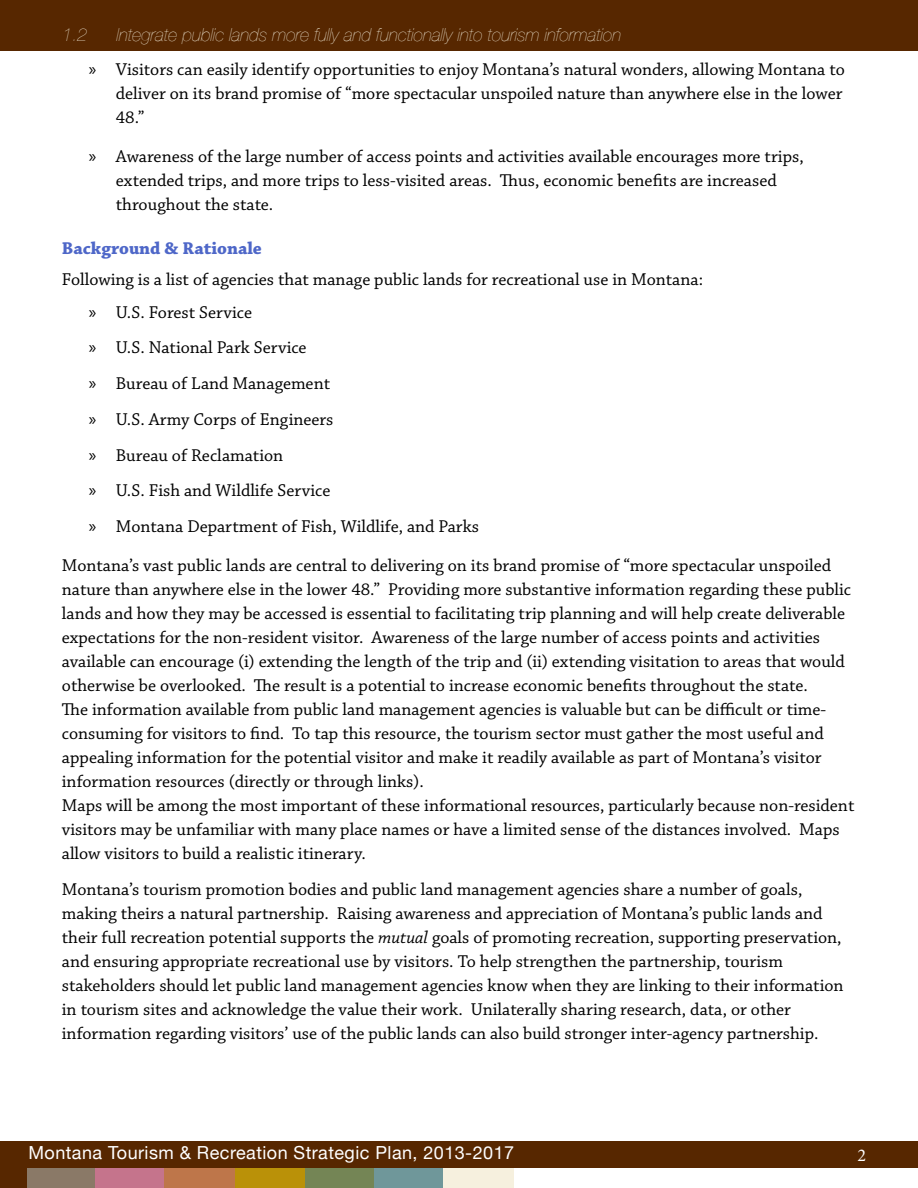
<style>
.page{position:relative;width:918px;height:1188px;background:#fff}
.page>*{position:absolute;margin:0;border:0;box-sizing:border-box;transform-origin:0 0}
.t1{font:18px/24px "Chaparral Pro";color:#000}
.t2{font:italic 200 18px "Helvetica Neue";color:#f6f0de}
.t3{font:18px "Helvetica Neue";letter-spacing:.025em;color:#fff}
.t4{font:700 18px "Chaparral Pro";color:#4e67c8}
.t5{font:18px "Minion Pro";color:#fff}
.s1{font-family:"Myriad Pro"}
.s2{font-style:italic}
</style>
<div class="page">
<div style="left:373px;top:1161px;width:71px;height:27px;background:#6f979a"></div>
<div style="left:303px;top:1161px;width:71px;height:27px;background:#748555"></div>
<div style="left:235px;top:1161px;width:70px;height:27px;background:#ba9108"></div>
<div style="left:443px;top:1161px;width:70px;height:27px;background:#f6f0de"></div>
<div style="left:27px;top:1161px;width:70px;height:27px;background:#8a7967"></div>
<div style="left:96px;top:1161px;width:70px;height:27px;background:#c5748c"></div>
<div style="left:164px;top:1161px;width:71px;height:27px;background:#be764a"></div>
<div style="left:0;top:1142px;width:918px;height:26px;background:#572700"></div>
<div style="left:0;top:0;width:918px;height:51px;background:#572700"></div>
<div style="left:0;top:1161px;width:27px;height:27px;background:#572700"></div>
<p class="t2" style="left:62px;top:20px;width:27px">1.2</p>
<p class="t2" style="left:116px;top:20px;width:507px">Integrate public lands more fully and functionally into tourism information</p>
<p class="t1" style="left:116px;top:58px;width:730px;text-indent:-27px"><span class="s1">»</span> Visitors can easily identify opportunities to enjoy Montana’s natural wonders, allowing Montana to deliver on its brand promise of “more spectacular unspoiled nature than anywhere else in the lower<br>48.”</p>
<p class="t1" style="left:116px;top:145px;width:690px;text-indent:-27px"><span class="s1">»</span> Awareness of the large number of access points and activities available encourages more trips, extended trips, and more trips to less-visited areas. Thus, economic benefits are increased throughout the state.</p>
<p class="t4" style="left:62px;top:238px;width:202px">Background &amp; Rationale</p>
<p class="t1" style="left:89px;top:264px;width:616px;line-height:32.7px;text-indent:-27px">Following is a list of agencies that manage public lands for recreational use in Montana: <span class="s1">»</span> U.S. Forest Service</p>
<p class="t1" style="left:89px;top:331px;width:392px;line-height:35.7px"><span class="s1">»</span> U.S. National Park Service<br><span class="s1">»</span> Bureau of Land Management<br><span class="s1">»</span> U.S. Army Corps of Engineers<br><span class="s1">»</span> Bureau of Reclamation<br><span class="s1">»</span> U.S. Fish and Wildlife Service<br><span class="s1">»</span> Montana Department of Fish, Wildlife, and Parks</p>
<p class="t1" style="left:62px;top:554px;width:794px">Montana’s vast public lands are central to delivering on its brand promise of “more spectacular unspoiled nature than anywhere else in the lower 48.” Providing more substantive information regarding these public lands and how they may be accessed is essential to facilitating trip planning and will help create deliverable expectations for the non-resident visitor. Awareness of the large number of access points and activities available can encourage (i) extending the length of the trip and (ii) extending visitation to areas that would otherwise be overlooked. The result is a potential to increase economic benefits throughout the state.<br>The information available from public land management agencies is valuable but can be difficult or time&shy;consuming for visitors to find. To tap this resource, the tourism sector must gather the most useful and appealing information for the potential visitor and make it readily available as part of Montana’s visitor information resources (directly or through links).<br>Maps will be among the most important of these informational resources, particularly because non-resident visitors may be unfamiliar with many place names or have a limited sense of the distances involved. Maps allow visitors to build a realistic itinerary.</p>
<p class="t1" style="left:62px;top:878px;width:783px">Montana’s tourism promotion bodies and public land management agencies share a number of goals, making theirs a natural partnership. Raising awareness and appreciation of Montana’s public lands and their full recreation potential supports the <span class="s2">mutual</span> goals of promoting recreation, supporting preservation, and ensuring appropriate recreational use by visitors. To help strengthen the partnership, tourism stakeholders should let public land management agencies know when they are linking to their information in tourism sites and acknowledge the value their work. Unilaterally sharing research, data, or other information regarding visitors’ use of the public lands can also build stronger inter-agency partnership.</p>
<p class="t3" style="left:28px;top:1140px;width:487px">Montana Tourism &amp; Recreation Strategic Plan, 2013-2017</p>
<p class="t5" style="left:858px;top:1143px;width:10px">2</p>
</div>
